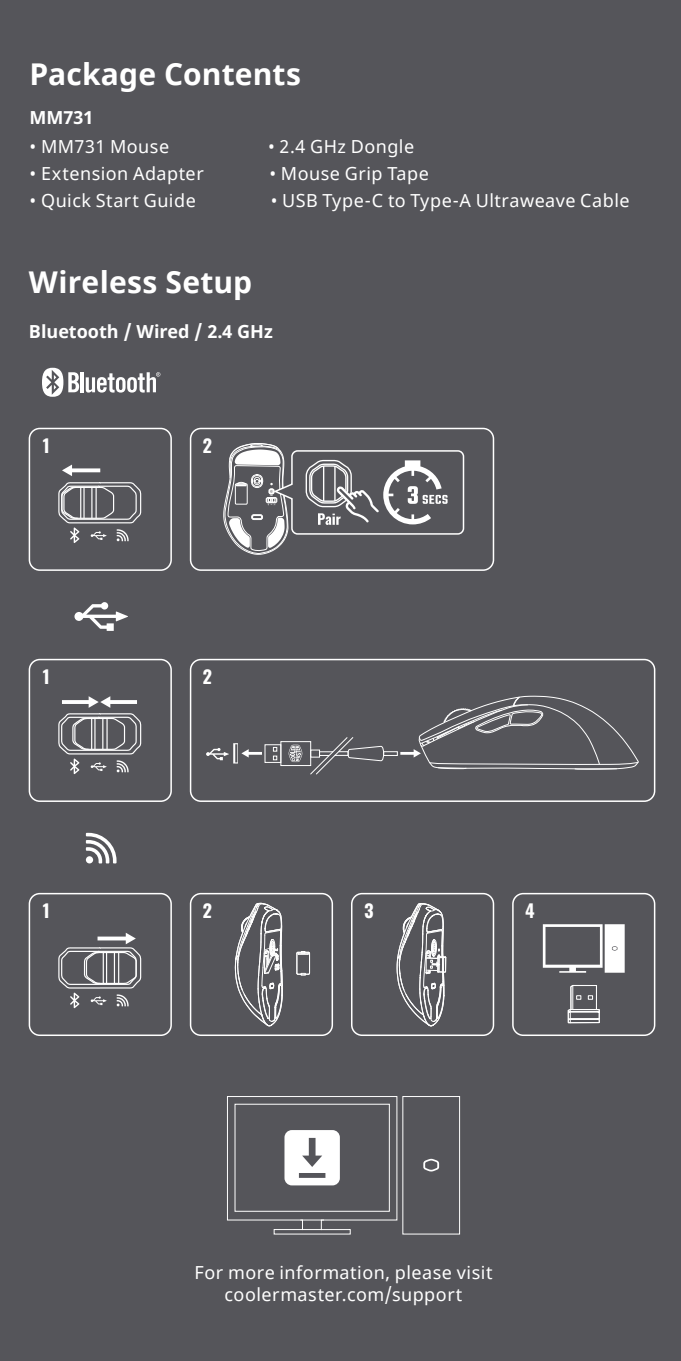
<style>
.page{position:relative;width:681px;height:1361px;background:#fff}
.page>*{position:absolute;margin:0;border:0;box-sizing:border-box;transform-origin:0 0}
.t1{font:700 30px "Noto Sans";letter-spacing:.005em;color:#fff}
.t2{font:18px/21.6px "Noto Sans";letter-spacing:.03em;color:#fff;text-align:center}
.t3{font:700 18px "Noto Sans";color:#fff}
.t4{font:700 18px "Oswald";color:#fff}
</style>
<div class="page">
<div style="left:0;top:0;width:680px;height:1361px;background:#55555a"></div>
<hr style="left:80px;top:372px;width:4px;height:20px;background:#fff">
<svg style="left:86px;top:372px;width:74px;height:20px"></svg>
<svg style="left:42px;top:368px;width:37px;height:29px"></svg>
<svg style="left:58px;top:464px;width:84px;height:79px"></svg>
<div style="left:29px;top:428px;width:143px;height:143px;border:2px solid #fff;border-radius:10px"></div>
<svg style="left:58px;top:696px;width:84px;height:78px"></svg>
<div style="left:29px;top:659px;width:143px;height:143px;border:2px solid #fff;border-radius:10px"></div>
<svg style="left:58px;top:933px;width:84px;height:75px"></svg>
<div style="left:29px;top:893px;width:143px;height:143px;border:2px solid #fff;border-radius:10px"></div>
<svg style="left:296px;top:951px;width:14px;height:24px"></svg>
<svg style="left:235px;top:903px;width:48px;height:123px"></svg>
<div style="left:190px;top:893px;width:143px;height:143px;border:2px solid #fff;border-radius:10px"></div>
<svg style="left:396px;top:903px;width:50px;height:123px"></svg>
<div style="left:351px;top:893px;width:143px;height:143px;border:2px solid #fff;border-radius:10px"></div>
<svg style="left:74px;top:602px;width:54px;height:29px"></svg>
<svg style="left:86px;top:833px;width:30px;height:30px"></svg>
<svg style="left:567px;top:985px;width:33px;height:38px"></svg>
<div style="left:512px;top:893px;width:143px;height:143px;border:2px solid #fff;border-radius:10px"></div>
<svg style="left:542px;top:924px;width:82px;height:48px"></svg>
<div style="left:190px;top:428px;width:304px;height:143px;border:2px solid #fff;border-radius:10px"></div>
<div style="left:190px;top:659px;width:465px;height:143px;border:2px solid #fff;border-radius:10px"></div>
<svg style="left:206px;top:748px;width:23px;height:12px"></svg>
<div style="left:233px;top:743px;width:5px;height:20px;background:#fff"></div>
<div style="left:264px;top:744px;width:17px;height:18px;border:1px solid #fff"></div>
<svg style="left:273px;top:747px;width:4px;height:13px"></svg>
<div style="left:280px;top:741px;width:31px;height:25px;border:1px solid #fff"></div>
<svg style="left:309px;top:737px;width:75px;height:38px"></svg>
<div style="left:383px;top:751px;width:14px;height:5px;border:1px solid #fff"></div>
<svg style="left:400px;top:695px;width:238px;height:75px"></svg>
<svg style="left:235px;top:744px;width:27px;height:18px"></svg>
<svg style="left:288px;top:745px;width:14px;height:17px"></svg>
<svg style="left:223px;top:443px;width:242px;height:111px"></svg>
<svg style="left:423px;top:1158px;width:16px;height:13px"></svg>
<div style="left:402px;top:1096px;width:58px;height:138px;border:1px solid #fff"></div>
<svg style="left:227px;top:1096px;width:170px;height:138px"></svg>
<h1 class="t1" style="left:30px;top:53px;width:273px">Package Contents</h1>
<p class="t3" style="left:30px;top:105px;width:65px">MM731</p>
<p class="t2" style="left:30px;top:136px;width:141px">• MM731 Mouse</p>
<p class="t2" style="left:268px;top:136px;width:148px">• 2.4 GHz Dongle</p>
<p class="t2" style="left:30px;top:163px;width:176px">• Extension Adapter</p>
<p class="t2" style="left:269px;top:163px;width:161px">• Mouse Grip Tape</p>
<p class="t2" style="left:30px;top:190px;width:168px">• Quick Start Guide</p>
<p class="t2" style="left:271px;top:190px;width:360px">• USB Type-C to Type-A Ultraweave Cable</p>
<h1 class="t1" style="left:29px;top:261px;width:225px">Wireless Setup</h1>
<p class="t3" style="left:29px;top:319px;width:245px">Bluetooth / Wired / 2.4 GHz</p>
<p class="t4" style="left:42px;top:436px;width:11px">1</p>
<p class="t4" style="left:202px;top:436px;width:11px">2</p>
<p class="t4" style="left:42px;top:667px;width:11px">1</p>
<p class="t4" style="left:202px;top:667px;width:11px">2</p>
<p class="t4" style="left:42px;top:901px;width:11px">1</p>
<p class="t4" style="left:202px;top:901px;width:11px">2</p>
<p class="t4" style="left:364px;top:901px;width:11px">3</p>
<p class="t4" style="left:525px;top:901px;width:11px">4</p>
<p class="t2" style="left:194px;top:1262px;width:299px">For more information, please visit coolermaster.com/support</p>
</div>
